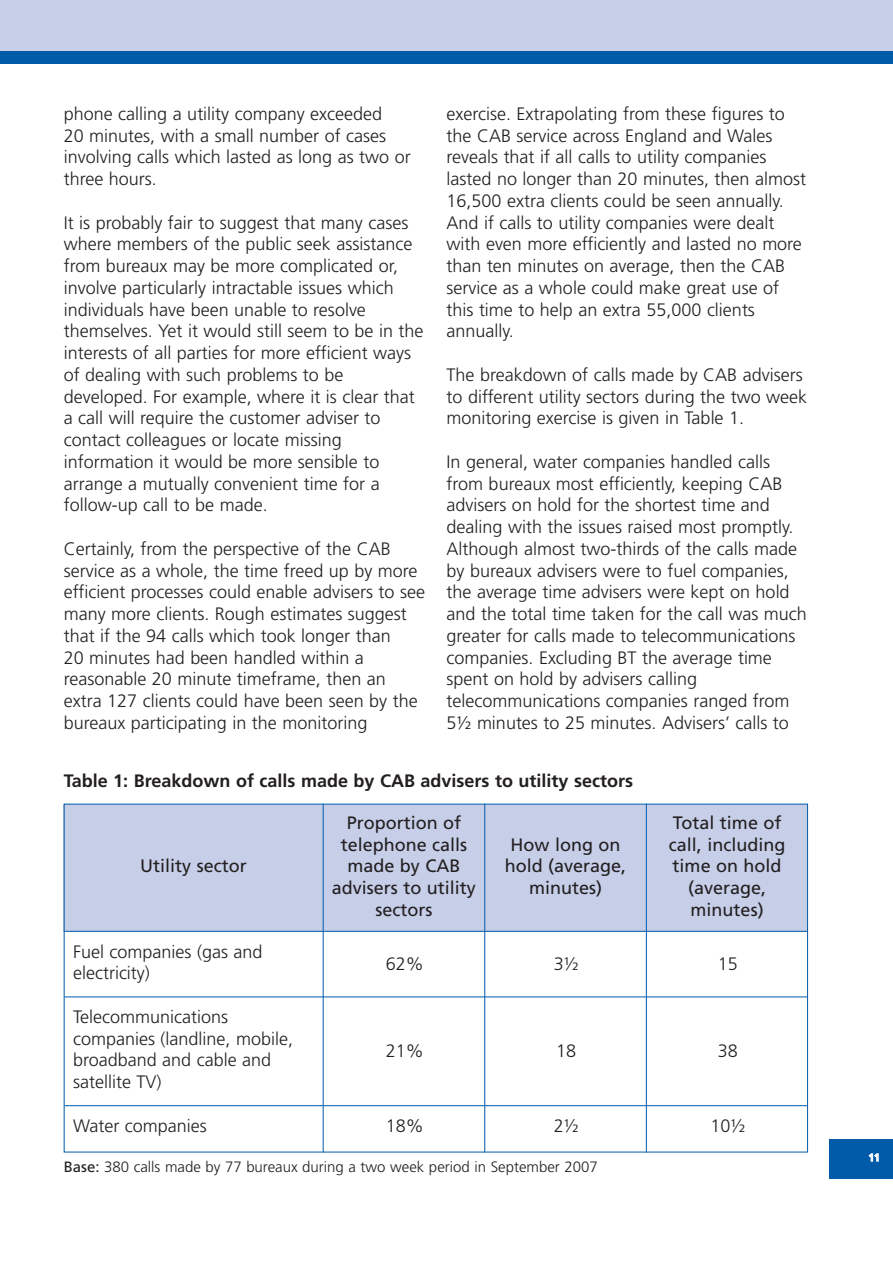
<style>
.page{position:relative;width:893px;height:1263px;background:#fff}
.page>*{position:absolute;margin:0;border:0;box-sizing:border-box;transform-origin:0 0}
.t1{font:300 18px/21.8px "Frutiger";color:#231f20}
.t2{font:18px/21.8px "Frutiger";color:#231f20;text-align:center}
.t3{font:700 18px "Frutiger";color:#231f20}
.t4{font:300 15px "Frutiger";color:#231f20}
.t5{font:700 10.5px "Frutiger";color:#fff}
.s1{font-weight:400}
</style>
<div class="page">
<div style="left:829px;top:1139px;width:64px;height:39px;background:#015ba9"></div>
<div style="left:0;top:0;width:893px;height:64px;background:#015ba9"></div>
<div style="left:0;top:0;width:893px;height:51px;background:#c6cee8"></div>
<div style="left:646px;top:804px;width:162px;height:127px;background:#c6cee8"></div>
<div style="left:485px;top:804px;width:161px;height:127px;background:#c6cee8"></div>
<div style="left:323px;top:804px;width:162px;height:127px;background:#c6cee8"></div>
<div style="left:64px;top:804px;width:259px;height:127px;background:#c6cee8"></div>
<hr style="left:646px;top:804px;width:1px;height:348px;background:#015ba9">
<hr style="left:484px;top:804px;width:1px;height:348px;background:#015ba9">
<hr style="left:323px;top:804px;width:1px;height:348px;background:#015ba9">
<hr style="left:65px;top:996px;width:742px;height:1px;background:#015ba9">
<hr style="left:65px;top:1105px;width:742px;height:1px;background:#015ba9">
<hr style="left:64px;top:931px;width:744px;height:1px;background:#015ba9">
<p class="t1" style="left:64px;top:104px;width:349px">phone calling a utility company exceeded<br>20 minutes, with a small number of cases involving calls which lasted as long as two or three hours.</p>
<p class="t1" style="left:64px;top:213px;width:361px">It is probably fair to suggest that many cases where members of the public seek assistance from bureaux may be more complicated or, involve particularly intractable issues which individuals have been unable to resolve themselves. Yet it would still seem to be in the interests of all parties for more efficient ways of dealing with such problems to be developed. For example, where it is clear that a call will require the customer adviser to contact colleagues or locate missing information it would be more sensible to arrange a mutually convenient time for a follow-up call to be made.</p>
<p class="t1" style="left:64px;top:539px;width:363px">Certainly, from the perspective of the CAB service as a whole, the time freed up by more efficient processes could enable advisers to see many more clients. Rough estimates suggest that if the 94 calls which took longer than<br>20 minutes had been handled within a reasonable 20 minute timeframe, then an extra 127 clients could have been seen by the bureaux participating in the monitoring</p>
<p class="t1" style="left:446px;top:104px;width:361px">exercise. Extrapolating from these figures to the CAB service across England and Wales reveals that if all calls to utility companies lasted no longer than 20 minutes, then almost 16,500 extra clients could be seen annually.<br>And if calls to utility companies were dealt with even more efficiently and lasted no more than ten minutes on average, then the CAB service as a whole could make great use of this time to help an extra 55,000 clients annually.</p>
<p class="t1" style="left:446px;top:365px;width:362px">The breakdown of calls made by CAB advisers to different utility sectors during the two week monitoring exercise is given in Table 1.</p>
<p class="t1" style="left:446px;top:452px;width:362px">In general, water companies handled calls from bureaux most efficiently, keeping CAB advisers on hold for the shortest time and dealing with the issues raised most promptly.<br>Although almost two-thirds of the calls made by bureaux advisers were to fuel companies, the average time advisers were kept on hold and the total time taken for the call was much greater for calls made to telecommunications companies. Excluding BT the average time spent on hold by advisers calling telecommunications companies ranged from 5½ minutes to 25 minutes. Advisers’ calls to</p>
<p class="t3" style="left:64px;top:774px;width:571px">Table 1: Breakdown of calls made by CAB advisers to utility sectors</p>
<p class="t2" style="left:140px;top:857px;width:108px">Utility sector</p>
<p class="t2" style="left:332px;top:813px;width:146px">Proportion of telephone calls made by CAB advisers to utility sectors</p>
<p class="t2" style="left:505px;top:835px;width:123px">How long on hold (average, minutes)</p>
<p class="t2" style="left:669px;top:813px;width:118px">Total time of call, including time on hold (average, minutes)</p>
<p class="t1" style="left:73px;top:942px;width:191px">Fuel companies (gas and electricity)</p>
<p class="t1" style="left:73px;top:1007px;width:221px">Telecommunications companies (landline, mobile, broadband and cable and satellite TV)</p>
<p class="t1" style="left:386px;top:954px;width:40px">62%</p>
<p class="t1" style="left:554px;top:954px;width:27px">3½</p>
<p class="t1" style="left:718px;top:954px;width:22px">15</p>
<p class="t1" style="left:386px;top:1041px;width:40px">21%</p>
<p class="t1" style="left:556px;top:1041px;width:22px">18</p>
<p class="t1" style="left:718px;top:1041px;width:22px">38</p>
<p class="t1" style="left:73px;top:1116px;width:135px">Water companies</p>
<p class="t1" style="left:386px;top:1116px;width:40px">18%</p>
<p class="t1" style="left:554px;top:1116px;width:27px">2½</p>
<p class="t1" style="left:710px;top:1116px;width:37px">10½</p>
<p class="t4" style="left:64px;top:1161px;width:535px"><span class="s1">Base:</span> 380 calls made by 77 bureaux during a two week period in September 2007</p>
<p class="t5" style="left:868px;top:1153px;width:13px">11</p>
</div>
